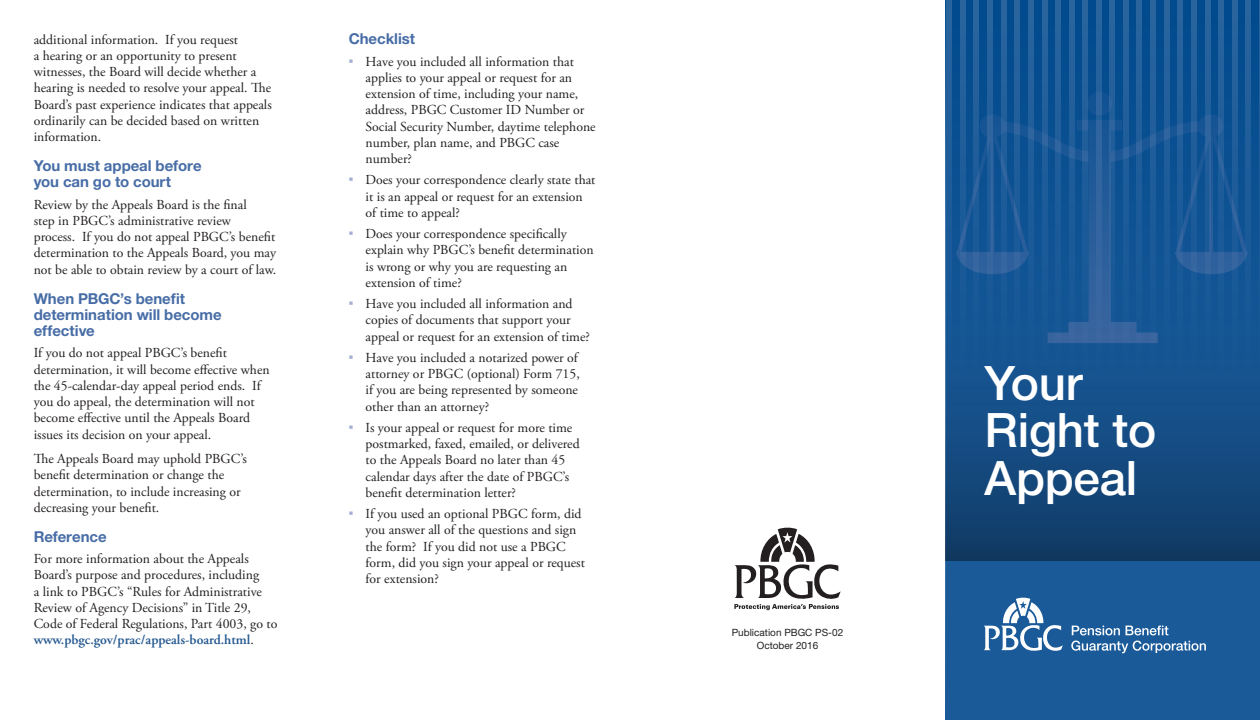
<style>
.page{position:relative;width:1260px;height:720px;background:#fff}
.page>*{position:absolute;margin:0;border:0;box-sizing:border-box;transform-origin:0 0}
.t1{font:500 47.5px/47.5px "Helvetica Neue LT Std";letter-spacing:-.005em;color:#fff}
.t2{font:700 15px/16.2px "Helvetica Neue LT Std";letter-spacing:-.005em;color:#476da6}
.t3{font:13.75px/16.2px "Adobe Garamond Pro";color:#231f20}
.t4{font:10px/13.8px "Helvetica Neue LT Std";color:#231f20;text-align:center}
.s1{font-weight:600;color:#23578f}
.s2{font-family:"Akzidenz Grotesk BQ";font-weight:500;color:#a3b0d2}
</style>
<div class="page">
<div style="left:945px;top:561px;width:315px;height:159px;background:#1a5a99"></div>
<svg style="left:945px;top:405px;width:315px;height:156px;background:#144678"></svg>
<svg style="left:945px;top:0;width:315px;height:405px;background:#115292"></svg>
<svg style="left:1219px;top:0;width:5px;height:383px;background:#205d99"></svg>
<svg style="left:1205px;top:0;width:5px;height:366px;background:#215e9a"></svg>
<svg style="left:1191px;top:0;width:6px;height:383px;background:#205d99"></svg>
<svg style="left:1178px;top:0;width:5px;height:383px;background:#1f5c99"></svg>
<div style="left:1164px;top:0;width:5px;height:383px;background:#1d5c99"></div>
<div style="left:1150px;top:0;width:5px;height:383px;background:#1d5c9a"></div>
<div style="left:1137px;top:0;width:5px;height:383px;background:#1d5c9a"></div>
<hr style="left:1259px;top:0;width:1px;height:383px;background:#b0bbd8">
<svg style="left:1123px;top:0;width:5px;height:383px;background:#205d99"></svg>
<div style="left:1246px;top:0;width:5px;height:383px;background:#1d5c99"></div>
<svg style="left:1109px;top:0;width:5px;height:383px;background:#245f9a"></svg>
<svg style="left:1232px;top:0;width:5px;height:383px;background:#1f5c99"></svg>
<div style="left:1056px;top:0;width:5px;height:383px;background:#1d5c9a"></div>
<div style="left:1042px;top:0;width:5px;height:366px;background:#1d5c9a"></div>
<div style="left:1028px;top:0;width:6px;height:383px;background:#1d5c99"></div>
<svg style="left:1015px;top:0;width:5px;height:383px;background:#205d99"></svg>
<svg style="left:1001px;top:0;width:5px;height:383px;background:#205d99"></svg>
<svg style="left:987px;top:0;width:6px;height:383px;background:#235e9a"></svg>
<svg style="left:974px;top:0;width:5px;height:383px;background:#205d99"></svg>
<svg style="left:1096px;top:0;width:6px;height:383px;background:#2d629d"></svg>
<svg style="left:960px;top:0;width:5px;height:383px;background:#1f5c99"></svg>
<svg style="left:1083px;top:0;width:5px;height:383px;background:#205d99"></svg>
<div style="left:946px;top:0;width:6px;height:383px;background:#1d5c99"></div>
<svg style="left:1069px;top:0;width:5px;height:383px;background:#205d99"></svg>
<svg style="left:984px;top:597px;width:79px;height:55px"></svg>
<svg style="left:1071px;top:641px;width:135px;height:12px;background:#5c89b6"></svg>
<svg style="left:1072px;top:626px;width:96px;height:9px"></svg>
<svg style="left:734px;top:527px;width:107px;height:83px"></svg>
<p class="t3" style="left:34px;top:32px;width:240px">additional information. If you request<br>a hearing or an opportunity to present witnesses, the Board will decide whether a hearing is needed to resolve your appeal. The Board’s past experience indicates that appeals ordinarily can be decided based on written information.</p>
<p class="t2" style="left:34px;top:157px;width:169px">You must appeal before you can go to court</p>
<p class="t3" style="left:34px;top:197px;width:244px">Review by the Appeals Board is the final<br>step in PBGC’s administrative review<br>process. If you do not appeal PBGC’s benefit determination to the Appeals Board, you may not be able to obtain review by a court of law.</p>
<p class="t2" style="left:34px;top:290px;width:189px">When PBGC’s benefit determination will become effective</p>
<p class="t3" style="left:34px;top:345px;width:237px">If you do not appeal PBGC’s benefit determination, it will become effective when the 45-calendar-day appeal period ends. If you do appeal, the determination will not become effective until the Appeals Board issues its decision on your appeal.</p>
<p class="t3" style="left:34px;top:451px;width:215px">The Appeals Board may uphold PBGC’s benefit determination or change the determination, to include increasing or decreasing your benefit.</p>
<p class="t2" style="left:34px;top:528px;width:74px">Reference</p>
<p class="t3" style="left:34px;top:551px;width:245px">For more information about the Appeals Board’s purpose and procedures, including<br>a link to PBGC’s “Rules for Administrative Review of Agency Decisions” in Title 29, Code of Federal Regulations, Part 4003, go to <span class="s1">www.pbgc.gov/prac/appeals-board.html</span>.</p>
<p class="t2" style="left:349px;top:31px;width:68px">Checklist</p>
<p class="t3" style="left:366px;top:54px;width:232px;text-indent:-17px"><span class="s2">•</span> Have you included all information that applies to your appeal or request for an extension of time, including your name, address, PBGC Customer ID Number or Social Security Number, daytime telephone number, plan name, and PBGC case number?</p>
<p class="t3" style="left:366px;top:172px;width:231px;text-indent:-17px"><span class="s2">•</span> Does your correspondence clearly state that it is an appeal or request for an extension of time to appeal?</p>
<p class="t3" style="left:366px;top:226px;width:230px;text-indent:-17px"><span class="s2">•</span> Does your correspondence specifically explain why PBGC’s benefit determination is wrong or why you are requesting an extension of time?</p>
<p class="t3" style="left:366px;top:296px;width:226px;text-indent:-17px"><span class="s2">•</span> Have you included all information and copies of documents that support your appeal or request for an extension of time?</p>
<p class="t3" style="left:366px;top:350px;width:216px;text-indent:-17px"><span class="s2">•</span> Have you included a notarized power of attorney or PBGC (optional) Form 715, if you are being represented by someone other than an attorney?</p>
<p class="t3" style="left:366px;top:420px;width:216px;text-indent:-17px"><span class="s2">•</span> Is your appeal or request for more time postmarked, faxed, emailed, or delivered to the Appeals Board no later than 45 calendar days after the date of PBGC’s benefit determination letter?</p>
<p class="t3" style="left:366px;top:506px;width:221px;text-indent:-17px"><span class="s2">•</span> If you used an optional PBGC form, did you answer all of the questions and sign the form? If you did not use a PBGC form, did you sign your appeal or request for extension?</p>
<p class="t4" style="left:732px;top:625px;width:113px">Publication PBGC PS-02<br>October 2016</p>
<h1 class="t1" style="left:985px;top:358px;width:173px">Your<br>Right to<br>Appeal</h1>
</div>
